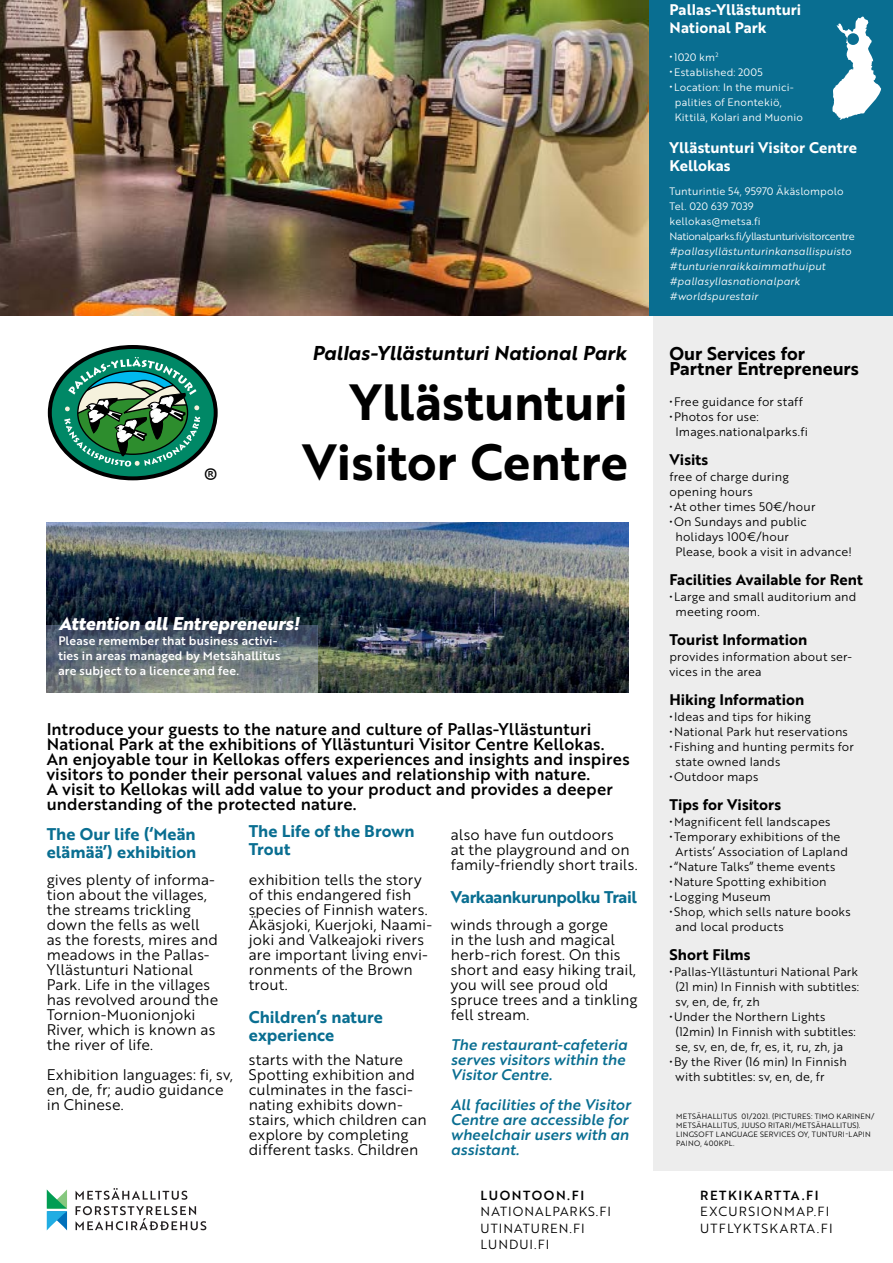
<style>
.page{position:relative;width:893px;height:1263px;background:#fff}
.page>*{position:absolute;margin:0;border:0;box-sizing:border-box;transform-origin:0 0}
.t1{font:49.5px/60px "Brother 1816 Bold";color:#000;text-align:right}
.t2{font:21.9px "PT Sans";color:#000}
.t3{font:19.5px "Brother 1816 Bold Italic";letter-spacing:.005em;color:#000}
.t4{font:18px/15px "Brother 1816 Bold";color:#000}
.t5{font:18px "Brother 1816 Extra Bold Italic";color:#fff}
.t6{font:16.5px/15px "Brother 1816 Medium";letter-spacing:.01em;color:#000}
.t7{font:16.5px/18px "Brother 1816 Bold";color:#096e91}
.t8{font:16.5px "Brother 1816 Bold";letter-spacing:-.025em;color:#096e91}
.t9{font:15px/15px "Brother 1816 Book";color:#000}
.t10{font:15px/15px "Brother 1816 Medium Italic";letter-spacing:.005em;color:#096e91}
.t11{font:15px "Brother 1816 Bold";letter-spacing:.005em;color:#000}
.t12{font:15px/18px "Brother 1816 Bold";letter-spacing:.005em;color:#fff}
.t13{font:12.9px/16.2px "Brother 1816 Book";letter-spacing:.08em;color:#000}
.t14{font:12.9px/16.2px "Brother 1816 Book";letter-spacing:.1em;color:#000}
.t15{font:12.9px "Brother 1816 Medium";letter-spacing:.12em;color:#000}
.t16{font:12px/15px "Brother 1816 Book";letter-spacing:.015em;color:#000}
.t17{font:12px/15px "Brother 1816 Medium";letter-spacing:.015em;color:#fff}
.t18{font:10.5px/15px "Brother 1816 Book";letter-spacing:-.01em;color:#fff}
.t19{font:10.5px/15px "Brother 1816 Book Italic";letter-spacing:.015em;color:#fff}
.t20{font:10.5px/15px "Brother 1816 Book";letter-spacing:.015em;color:#fff}
.t21{font:7.5px/9px "Brother 1816 Book";letter-spacing:.04em;color:#000}
.s1{font-size:12px}
</style>
<div class="page">
<svg style="left:76px;top:1206px;width:130px;height:24px"></svg>
<svg style="left:76px;top:1188px;width:111px;height:12px"></svg>
<svg style="left:47px;top:1189px;width:20px;height:41px"></svg>
<img style="left:47px;top:523px;width:581px;height:170px">
<img style="left:0;top:0;width:649px;height:315px">
<div style="left:653px;top:315px;width:240px;height:855px;background:#ededed"></div>
<div style="left:649px;top:0;width:244px;height:315px;background:#096e91"></div>
<svg style="left:832px;top:17px;width:49px;height:103px"></svg>
<div style="left:847px;top:33px;width:12px;height:12px;background:#096e91;border-radius:50%"></div>
<svg style="left:50px;top:347px;width:166px;height:131px;background:#007356"></svg>
<div style="left:48px;top:345px;width:170px;height:135px;border:4px solid #000;border-radius:50%"></div>
<svg style="left:64px;top:357px;width:136px;height:110px;background:#458f72"></svg>
<svg style="left:47px;top:626px;width:271px;height:67px;background:#757f7f"></svg>
<div style="left:59px;top:613px;width:257px;height:33px;background:#000;opacity:.36"></div>
<h2 class="t2" style="left:203px;top:462px;width:17px">®</h2>
<h3 class="t3" style="left:312px;top:338px;width:316px">Pallas-Yllästunturi National Park</h3>
<h1 class="t1" style="left:303px;top:370px;width:327px">Yllästunturi<br>Visitor Centre</h1>
<p class="t5" style="left:59px;top:610px;width:242px">Attention all Entrepreneurs!</p>
<p class="t17" style="left:58px;top:633px;width:223px">Please remember that business activi&shy;ties in areas managed by Metsähallitus are subject to a licence and fee.</p>
<p class="t6" style="left:47px;top:721px;width:585px">Introduce your guests to the nature and culture of Pallas-Yllästunturi National Park at the exhibitions of Yllästunturi Visitor Centre Kellokas.<br>An enjoyable tour in Kellokas offers experiences and insights and inspires visitors to ponder their personal values and relationship with nature.<br>A visit to Kellokas will add value to your product and provides a deeper understanding of the protected nature.</p>
<p class="t7" style="left:47px;top:824px;width:151px">The Our life (‘Meän elämää’) exhibition</p>
<p class="t9" style="left:47px;top:872px;width:173px">gives plenty of informa&shy;tion about the villages, the streams trickling down the fells as well<br>as the forests, mires and meadows in the Pallas-<br>Yllästunturi National<br>Park. Life in the villages has revolved around the<br>Tornion-Muonionjoki<br>River, which is known as the river of life.</p>
<p class="t9" style="left:47px;top:1067px;width:188px">Exhibition languages: fi, sv, en, de, fr; audio guidance in Chinese.</p>
<p class="t7" style="left:249px;top:821px;width:167px">The Life of the Brown<br>Trout</p>
<p class="t9" style="left:249px;top:872px;width:185px">exhibition tells the story of this endangered fish species of Finnish waters.<br>Äkäsjoki, Kuerjoki, Naami&shy;joki and Valkeajoki rivers are important living envi&shy;ronments of the Brown trout.</p>
<p class="t7" style="left:249px;top:1007px;width:135px">Children’s nature experience</p>
<p class="t9" style="left:249px;top:1052px;width:179px">starts with the Nature<br>Spotting exhibition and culminates in the fasci&shy;nating exhibits down&shy;stairs, which children can explore by completing different tasks. Children</p>
<p class="t9" style="left:451px;top:827px;width:188px">also have fun outdoors<br>at the playground and on family-friendly short trails.</p>
<p class="t8" style="left:451px;top:885px;width:188px">Varkaankurunpolku Trail</p>
<p class="t9" style="left:451px;top:917px;width:188px">winds through a gorge<br>in the lush and magical herb-rich forest. On this short and easy hiking trail, you will see proud old spruce trees and a tinkling fell stream.</p>
<p class="t10" style="left:451px;top:1037px;width:178px">The restaurant-cafeteria serves visitors within the<br>Visitor Centre.</p>
<p class="t10" style="left:451px;top:1097px;width:181px">All facilities of the Visitor<br>Centre are accessible for wheelchair users with an assistant.</p>
<p class="t15" style="left:481px;top:1186px;width:105px">LUONTOON.FI</p>
<p class="t13" style="left:481px;top:1203px;width:132px">NATIONALPARKS.FI<br>UTINATUREN.FI<br>LUNDUI.FI</p>
<p class="t12" style="left:670px;top:0;width:133px">Pallas-Yllästunturi<br>National Park</p>
<p class="t20" style="left:670px;top:49px;width:50px"><span class="s1">•</span>1020 km<sup>2</sup></p>
<p class="t20" style="left:670px;top:64px;width:95px"><span class="s1">•</span>Established: 2005</p>
<p class="t20" style="left:675px;top:79px;width:130px;text-indent:-5px"><span class="s1">•</span> Location: In the munici&shy;palities of Enontekiö,<br>Kittilä, Kolari and Muonio</p>
<p class="t12" style="left:670px;top:138px;width:189px">Yllästunturi Visitor Centre<br>Kellokas</p>
<p class="t18" style="left:670px;top:183px;width:187px">Tunturintie 54, 95970 Äkäslompolo<br>Tel. 020 639 7039<br>kellokas@metsa.fi<br>Nationalparks.fi/yllastunturivisitorcentre</p>
<p class="t19" style="left:670px;top:243px;width:183px">#pallasyllästunturinkansallispuisto #tunturienraikkaimmathuiput #pallasyllasnationalpark #worldspurestair</p>
<p class="t4" style="left:669px;top:345px;width:191px">Our Services for<br>Partner Entrepreneurs</p>
<p class="t16" style="left:669px;top:393px;width:135px">•Free guidance for staff</p>
<p class="t16" style="left:675px;top:408px;width:134px;text-indent:-6px">•Photos for use:<br>Images.nationalparks.fi</p>
<p class="t11" style="left:669px;top:448px;width:40px">Visits</p>
<p class="t16" style="left:669px;top:468px;width:121px">free of charge during opening hours</p>
<p class="t16" style="left:669px;top:498px;width:147px">•At other times 50€/hour</p>
<p class="t16" style="left:675px;top:513px;width:178px;text-indent:-6px">•On Sundays and public holidays 100€/hour<br>Please, book a visit in advance!</p>
<p class="t11" style="left:669px;top:568px;width:195px">Facilities Available for Rent</p>
<p class="t16" style="left:675px;top:588px;width:182px;text-indent:-6px">•Large and small auditorium and meeting room.</p>
<p class="t11" style="left:669px;top:628px;width:139px">Tourist Information</p>
<p class="t16" style="left:669px;top:648px;width:184px">provides information about ser&shy;vices in the area</p>
<p class="t11" style="left:669px;top:688px;width:136px">Hiking Information</p>
<p class="t16" style="left:669px;top:708px;width:143px">•Ideas and tips for hiking</p>
<p class="t16" style="left:669px;top:723px;width:180px">•National Park hut reservations</p>
<p class="t16" style="left:675px;top:738px;width:180px;text-indent:-6px">•Fishing and hunting permits for state owned lands</p>
<p class="t16" style="left:669px;top:768px;width:90px">•Outdoor maps</p>
<p class="t11" style="left:669px;top:793px;width:113px">Tips for Visitors</p>
<p class="t16" style="left:669px;top:813px;width:162px">•Magnificent fell landscapes</p>
<p class="t16" style="left:675px;top:828px;width:174px;text-indent:-6px">•Temporary exhibitions of the<br>Artists’ Association of Lapland</p>
<p class="t16" style="left:669px;top:858px;width:167px">•“Nature Talks” theme events</p>
<p class="t16" style="left:669px;top:873px;width:159px">•Nature Spotting exhibition</p>
<p class="t16" style="left:669px;top:888px;width:103px">•Logging Museum</p>
<p class="t16" style="left:675px;top:903px;width:177px;text-indent:-6px">•Shop, which sells nature books and local products</p>
<p class="t11" style="left:669px;top:943px;width:83px">Short Films</p>
<p class="t16" style="left:675px;top:963px;width:185px;text-align:justify;text-indent:-6px">•Pallas-Yllästunturi National Park (21 min) In Finnish with subtitles: sv, en, de, fr, zh</p>
<p class="t16" style="left:675px;top:1008px;width:182px;text-indent:-6px">•Under the Northern Lights (12min) In Finnish with subtitles: se, sv, en, de, fr, es, it, ru, zh, ja</p>
<p class="t16" style="left:675px;top:1053px;width:173px;text-indent:-6px">•By the River (16 min) In Finnish with subtitles: sv, en, de, fr</p>
<p class="t21" style="left:676px;top:1111px;width:200px">METSÄHALLITUS 01/2021. (PICTURES: TIMO KARINEN/ METSÄHALLITUS, JUUSO RITARI/METSÄHALLITUS).<br>LINGSOFT LANGUAGE SERVICES OY, TUNTURI-LAPIN PAINO, 400KPL.</p>
<p class="t15" style="left:700px;top:1186px;width:120px">RETKIKARTTA.FI</p>
<p class="t14" style="left:700px;top:1203px;width:134px">EXCURSIONMAP.FI<br>UTFLYKTSKARTA.FI</p>
</div>
